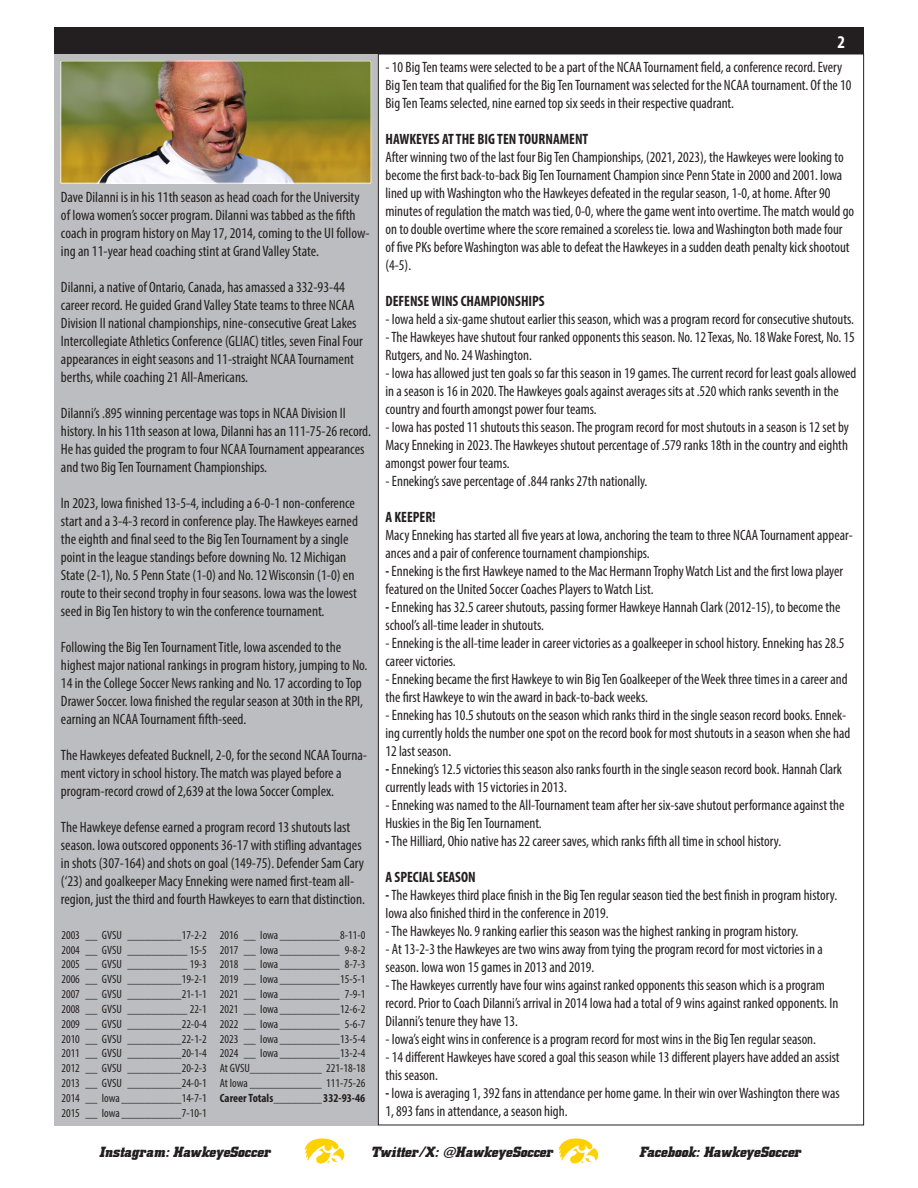
<style>
.page{position:relative;width:918px;height:1188px;background:#fff}
.page>*{position:absolute;margin:0;border:0;box-sizing:border-box;transform-origin:0 0}
.t1{font:700 condensed 18px "Myriad Pro";color:#fff}
.t2{font:condensed 15px/18px "Myriad Pro";color:#231f20}
.t3{font:700 condensed 15px "Myriad Pro";color:#231f20}
.t4{font:italic 700 15px "Hawkeye";color:#231f20}
.t5{font:condensed 12px "Myriad Pro";color:#231f20}
.t6{font:700 condensed 12px "Myriad Pro";color:#231f20}
.s1{font-weight:700}
</style>
<div class="page">
<div style="left:54px;top:27px;width:810px;height:27px;background:#231f20"></div>
<svg style="left:305px;top:1138px;width:39px;height:26px"></svg>
<svg style="left:559px;top:1138px;width:39px;height:26px"></svg>
<div style="left:54px;top:54px;width:324px;height:1071px;background:#bcbdc0"></div>
<img style="left:62px;top:63px;width:307px;height:119px">
<div style="left:60px;top:61px;width:311px;height:123px;border:1px solid #fff"></div>
<p class="t2" style="left:61px;top:187px;width:310px">Dave DiIanni is in his 11th season as head coach for the University of Iowa women’s soccer program. DiIanni was tabbed as the fifth coach in program history on May 17, 2014, coming to the UI follow&shy;ing an 11-year head coaching stint at Grand Valley State.</p>
<p class="t2" style="left:61px;top:277px;width:304px">DiIanni, a native of Ontario, Canada, has amassed a 332-93-44 career record. He guided Grand Valley State teams to three NCAA Division II national championships, nine-consecutive Great Lakes Intercollegiate Athletics Conference (GLIAC) titles, seven Final Four appearances in eight seasons and 11-straight NCAA Tournament berths, while coaching 21 All-Americans.</p>
<p class="t2" style="left:61px;top:403px;width:312px">DiIanni’s .895 winning percentage was tops in NCAA Division II history. In his 11th season at Iowa, DiIanni has an 111-75-26 record.<br>He has guided the program to four NCAA Tournament appearances and two Big Ten Tournament Championships.</p>
<p class="t2" style="left:61px;top:493px;width:299px">In 2023, Iowa finished 13-5-4, including a 6-0-1 non-conference start and a 3-4-3 record in conference play. The Hawkeyes earned the eighth and final seed to the Big Ten Tournament by a single point in the league standings before downing No. 12 Michigan State (2-1), No. 5 Penn State (1-0) and No. 12 Wisconsin (1-0) en route to their second trophy in four seasons. Iowa was the lowest seed in Big Ten history to win the conference tournament.</p>
<p class="t2" style="left:61px;top:637px;width:308px">Following the Big Ten Tournament Title, Iowa ascended to the highest major national rankings in program history, jumping to No.<br>14 in the College Soccer News ranking and No. 17 according to Top Drawer Soccer. Iowa finished the regular season at 30th in the RPI, earning an NCAA Tournament fifth-seed.</p>
<p class="t2" style="left:61px;top:745px;width:308px">The Hawkeyes defeated Bucknell, 2-0, for the second NCAA Tourna&shy;ment victory in school history. The match was played before a program-record crowd of 2,639 at the Iowa Soccer Complex.</p>
<p class="t2" style="left:61px;top:817px;width:306px">The Hawkeye defense earned a program record 13 shutouts last season. Iowa outscored opponents 36-17 with stifling advantages in shots (307-164) and shots on goal (149-75). Defender Sam Cary (‘23) and goalkeeper Macy Enneking were named first-team all&shy;region, just the third and fourth Hawkeyes to earn that distinction.</p>
<p class="t5" style="left:61px;top:928px;width:147px">2003 __ GVSU _________17-2-2</p>
<p class="t5" style="left:61px;top:942px;width:147px">2004 __ GVSU __________ 15-5</p>
<p class="t5" style="left:61px;top:957px;width:147px">2005 __ GVSU __________ 19-3</p>
<p class="t5" style="left:61px;top:972px;width:147px">2006 __ GVSU _________19-2-1</p>
<p class="t5" style="left:61px;top:987px;width:147px">2007 __ GVSU _________21-1-1</p>
<p class="t5" style="left:61px;top:1002px;width:147px">2008 __ GVSU __________ 22-1</p>
<p class="t5" style="left:61px;top:1016px;width:147px">2009 __ GVSU _________22-0-4</p>
<p class="t5" style="left:61px;top:1031px;width:147px">2010 __ GVSU _________22-1-2</p>
<p class="t5" style="left:61px;top:1046px;width:147px">2011 __ GVSU _________20-1-4</p>
<p class="t5" style="left:61px;top:1061px;width:147px">2012 __ GVSU _________20-2-3</p>
<p class="t5" style="left:61px;top:1076px;width:147px">2013 __ GVSU _________24-0-1</p>
<p class="t5" style="left:61px;top:1091px;width:147px">2014 __ Iowa __________14-7-1</p>
<p class="t5" style="left:61px;top:1105px;width:147px">2015 __ Iowa __________7-10-1</p>
<p class="t5" style="left:220px;top:928px;width:147px">2016 __ Iowa __________8-11-0</p>
<p class="t5" style="left:220px;top:942px;width:147px">2017 __ Iowa __________ 9-8-2</p>
<p class="t5" style="left:220px;top:957px;width:147px">2018 __ Iowa __________ 8-7-3</p>
<p class="t5" style="left:220px;top:972px;width:147px">2019 __ Iowa __________15-5-1</p>
<p class="t5" style="left:220px;top:987px;width:147px">2021 __ Iowa __________ 7-9-1</p>
<p class="t5" style="left:220px;top:1002px;width:147px">2021 __ Iowa __________12-6-2</p>
<p class="t5" style="left:220px;top:1016px;width:147px">2022 __ Iowa __________ 5-6-7</p>
<p class="t5" style="left:220px;top:1031px;width:147px">2023 __ Iowa __________13-5-4</p>
<p class="t5" style="left:220px;top:1046px;width:147px">2024 __ Iowa __________13-2-4</p>
<p class="t5" style="left:220px;top:1061px;width:147px">At GVSU____________ 221-18-18</p>
<p class="t5" style="left:220px;top:1076px;width:147px">At Iowa ____________ 111-75-26</p>
<p class="t6" style="left:220px;top:1090px;width:147px">Career Totals________ 332-93-46</p>
<p class="t1" style="left:837px;top:31px;width:9px">2</p>
<p class="t2" style="left:386px;top:58px;width:468px">- 10 Big Ten teams were selected to be a part of the NCAA Tournament field, a conference record. Every<br>Big Ten team that qualified for the Big Ten Tournament was selected for the NCAA tournament. Of the 10<br>Big Ten Teams selected, nine earned top six seeds in their respective quadrant.</p>
<p class="t3" style="left:386px;top:130px;width:204px">HAWKEYES AT THE BIG TEN TOURNAMENT</p>
<p class="t2" style="left:386px;top:148px;width:470px">After winning two of the last four Big Ten Championships, (2021, 2023), the Hawkeyes were looking to become the first back-to-back Big Ten Tournament Champion since Penn State in 2000 and 2001. Iowa lined up with Washington who the Hawkeyes defeated in the regular season, 1-0, at home. After 90 minutes of regulation the match was tied, 0-0, where the game went into overtime. The match would go on to double overtime where the score remained a scoreless tie. Iowa and Washington both made four of five PKs before Washington was able to defeat the Hawkeyes in a sudden death penalty kick shootout (4-5).</p>
<p class="t3" style="left:386px;top:292px;width:161px">DEFENSE WINS CHAMPIONSHIPS</p>
<p class="t2" style="left:386px;top:310px;width:470px">- Iowa held a six-game shutout earlier this season, which was a program record for consecutive shutouts.</p>
<p class="t2" style="left:386px;top:328px;width:471px">- The Hawkeyes have shutout four ranked opponents this season. No. 12 Texas, No. 18 Wake Forest, No. 15<br>Rutgers, and No. 24 Washington.</p>
<p class="t2" style="left:386px;top:364px;width:472px">- Iowa has allowed just ten goals so far this season in 19 games. The current record for least goals allowed in a season is 16 in 2020. The Hawkeyes goals against averages sits at .520 which ranks seventh in the country and fourth amongst power four teams.</p>
<p class="t2" style="left:386px;top:418px;width:465px;text-align:justify">- Iowa has posted 11 shutouts this season. The program record for most shutouts in a season is 12 set by Macy Enneking in 2023. The Hawkeyes shutout percentage of .579 ranks 18th in the country and eighth amongst power four teams.</p>
<p class="t2" style="left:386px;top:472px;width:263px">- Enneking’s save percentage of .844 ranks 27th nationally.</p>
<p class="t3" style="left:386px;top:508px;width:52px">A KEEPER!</p>
<p class="t2" style="left:386px;top:526px;width:469px">Macy Enneking has started all five years at Iowa, anchoring the team to three NCAA Tournament appear&shy;ances and a pair of conference tournament championships.</p>
<p class="t2" style="left:386px;top:562px;width:459px"><span class="s1">-</span> Enneking is the first Hawkeye named to the Mac Hermann Trophy Watch List and the first Iowa player featured on the United Soccer Coaches Players to Watch List.</p>
<p class="t2" style="left:386px;top:598px;width:456px"><span class="s1">-</span> Enneking has 32.5 career shutouts, passing former Hawkeye Hannah Clark (2012-15), to become the school’s all-time leader in shutouts.</p>
<p class="t2" style="left:386px;top:634px;width:461px">- Enneking is the all-time leader in career victories as a goalkeeper in school history. Enneking has 28.5 career victories.</p>
<p class="t2" style="left:386px;top:670px;width:464px">- Enneking became the first Hawkeye to win Big Ten Goalkeeper of the Week three times in a career and the first Hawkeye to win the award in back-to-back weeks.</p>
<p class="t2" style="left:386px;top:706px;width:466px">- Enneking has 10.5 shutouts on the season which ranks third in the single season record books. Ennek&shy;ing currently holds the number one spot on the record book for most shutouts in a season when she had<br>12 last season.</p>
<p class="t2" style="left:386px;top:760px;width:458px"><span class="s1">-</span> Enneking’s 12.5 victories this season also ranks fourth in the single season record book. Hannah Clark currently leads with 15 victories in 2013.</p>
<p class="t2" style="left:386px;top:796px;width:461px">- Enneking was named to the All-Tournament team after her six-save shutout performance against the<br>Huskies in the Big Ten Tournament.</p>
<p class="t2" style="left:386px;top:832px;width:397px"><span class="s1">-</span> The Hilliard, Ohio native has 22 career saves, which ranks fifth all time in school history.</p>
<p class="t3" style="left:386px;top:868px;width:92px">A SPECIAL SEASON</p>
<p class="t2" style="left:386px;top:886px;width:453px"><span class="s1">-</span> The Hawkeyes third place finish in the Big Ten regular season tied the best finish in program history.<br>Iowa also finished third in the conference in 2019.</p>
<p class="t2" style="left:386px;top:922px;width:414px">- The Hawkeyes No. 9 ranking earlier this season was the highest ranking in program history.</p>
<p class="t2" style="left:386px;top:940px;width:439px">- At 13-2-3 the Hawkeyes are two wins away from tying the program record for most victories in a season. Iowa won 15 games in 2013 and 2019.</p>
<p class="t2" style="left:386px;top:976px;width:454px">- The Hawkeyes currently have four wins against ranked opponents this season which is a program record. Prior to Coach DiIanni’s arrival in 2014 Iowa had a total of 9 wins against ranked opponents. In<br>DiIanni’s tenure they have 13.</p>
<p class="t2" style="left:386px;top:1030px;width:432px">- Iowa’s eight wins in conference is a program record for most wins in the Big Ten regular season.</p>
<p class="t2" style="left:386px;top:1048px;width:456px">- 14 different Hawkeyes have scored a goal this season while 13 different players have added an assist this season.</p>
<p class="t2" style="left:386px;top:1084px;width:456px"><span class="s1">-</span> Iowa is averaging 1, 392 fans in attendance per home game. In their win over Washington there was</p>
<p class="t2" style="left:386px;top:1102px;width:184px">1, 893 fans in attendance, a season high.</p>
<p class="t4" style="left:99px;top:1143px;width:173px">Instagram: HawkeyeSoccer</p>
<p class="t4" style="left:371px;top:1143px;width:184px">Twitter/X: @HawkeyeSoccer</p>
<p class="t4" style="left:639px;top:1143px;width:163px">Facebook: HawkeyeSoccer</p>
</div>
